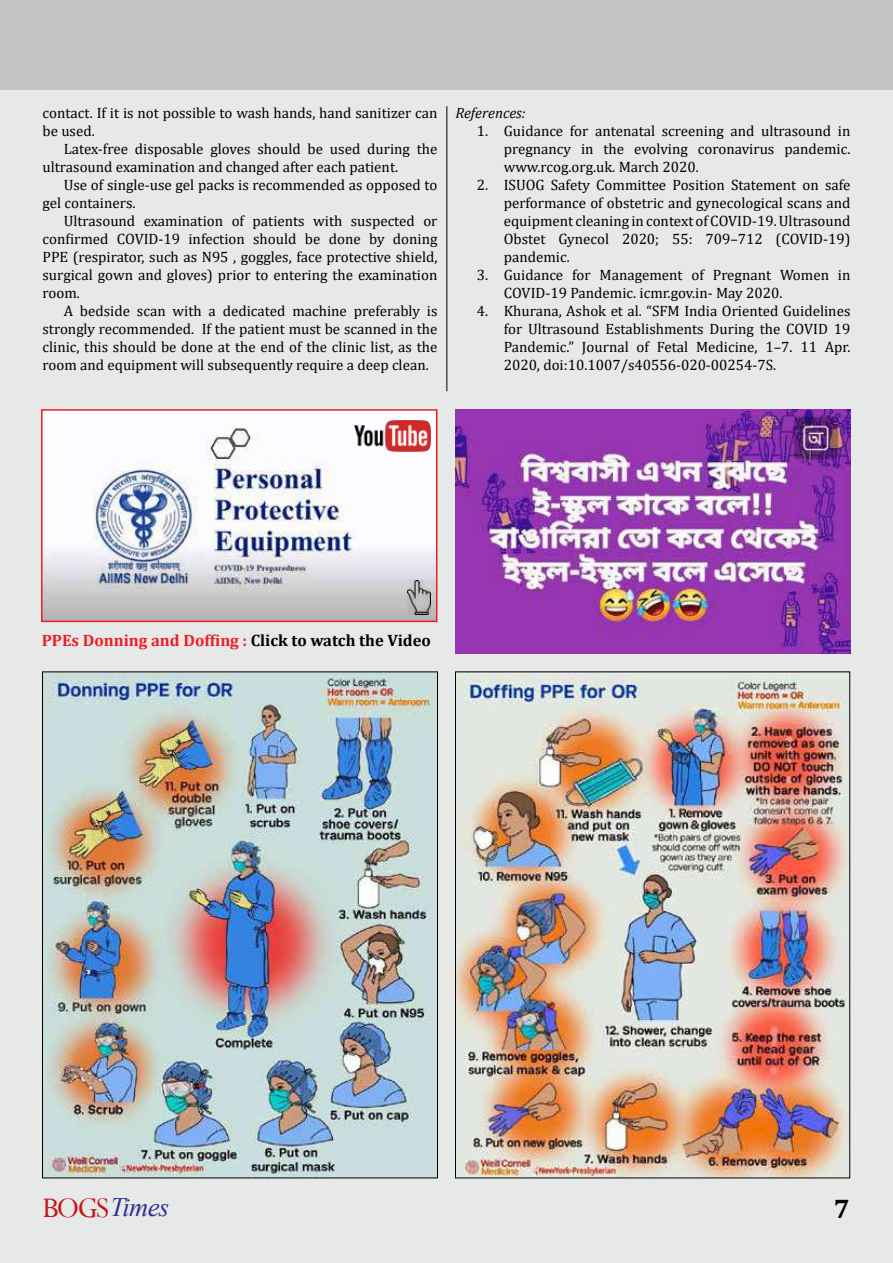
<style>
.page{position:relative;width:893px;height:1263px;background:#e7e9e8}
.page>*{position:absolute;margin:0;border:0;box-sizing:border-box;transform-origin:0 0}
.t1{font:700 27px "Cambria";color:#000}
.t2{font:italic 26.7px "Times New Roman";letter-spacing:-.03em;color:#2e3092}
.t3{font:700 16.5px "Cambria";color:#ed1d24}
.t4{font:15px/18px "Cambria";color:#000;text-align:justify}
.t5{font:italic 15px "Cambria";color:#000}
.s1{color:#000}
.s2{font-family:"Perpetua";font-style:normal;font-size:31.65px;color:#c4161c}
</style>
<div class="page">
<hr style="left:446px;top:106px;width:1px;height:285px;background:#000">
<div style="left:0;top:0;width:893px;height:89px;background:#c4c4c4"></div>
<img style="left:44px;top:673px;width:392px;height:503px">
<img style="left:457px;top:673px;width:391px;height:503px">
<img style="left:44px;top:412px;width:390px;height:207px">
<div style="left:41px;top:409px;width:396px;height:213px;border:2px solid #ed1d24"></div>
<img style="left:408px;top:580px;width:23px;height:34px">
<img style="left:355px;top:420px;width:76px;height:32px">
<img style="left:455px;top:409px;width:395px;height:244px">
<p class="t4" style="left:43px;top:104px;width:396px">contact. If it is not possible to wash hands, hand sanitizer can be used.</p>
<p class="t4" style="left:43px;top:140px;width:396px;text-indent:21px">Latex-free disposable gloves should be used during the ultrasound examination and changed after each patient.</p>
<p class="t4" style="left:43px;top:176px;width:396px;text-indent:21px">Use of single-use gel packs is recommended as opposed to gel containers.</p>
<p class="t4" style="left:43px;top:212px;width:396px;text-indent:21px">Ultrasound examination of patients with suspected or confirmed COVID-19 infection should be done by doning PPE (respirator, such as N95 , goggles, face protective shield, surgical gown and gloves) prior to entering the examination room.</p>
<p class="t4" style="left:43px;top:302px;width:396px;text-indent:21px">A bedside scan with a dedicated machine preferably is strongly recommended. If the patient must be scanned in the clinic, this should be done at the end of the clinic list, as the room and equipment will subsequently require a deep clean.</p>
<p class="t5" style="left:455px;top:102px;width:72px">References:</p>
<p class="t4" style="left:504px;top:122px;width:348px;text-indent:-27px">1. Guidance for antenatal screening and ultrasound in pregnancy in the evolving coronavirus pandemic. www.rcog.org.uk. March 2020.</p>
<p class="t4" style="left:504px;top:176px;width:348px;text-indent:-27px">2. ISUOG Safety Committee Position Statement on safe performance of obstetric and gynecological scans and equipment cleaning in context of COVID-19. Ultrasound Obstet Gynecol 2020; 55: 709–712 (COVID-19) pandemic.</p>
<p class="t4" style="left:504px;top:266px;width:348px;text-indent:-27px">3. Guidance for Management of Pregnant Women in<br>COVID-19 Pandemic. icmr.gov.in- May 2020.</p>
<p class="t4" style="left:504px;top:302px;width:348px;text-indent:-27px">4. Khurana, Ashok et al. “SFM India Oriented Guidelines for Ultrasound Establishments During the COVID 19<br>Pandemic.” Journal of Fetal Medicine, 1–7. 11 Apr.<br>2020, doi:10.1007/s40556-020-00254-7S.</p>
<p class="t3" style="left:42px;top:629px;width:391px">PPEs Donning and Doffing : <span class="s1">Click to watch the Video</span></p>
<h2 class="t2" style="left:43px;top:1189px;width:128px"><span class="s2">BOGS</span>Times</h2>
<h1 class="t1" style="left:834px;top:1189px;width:17px">7</h1>
</div>
